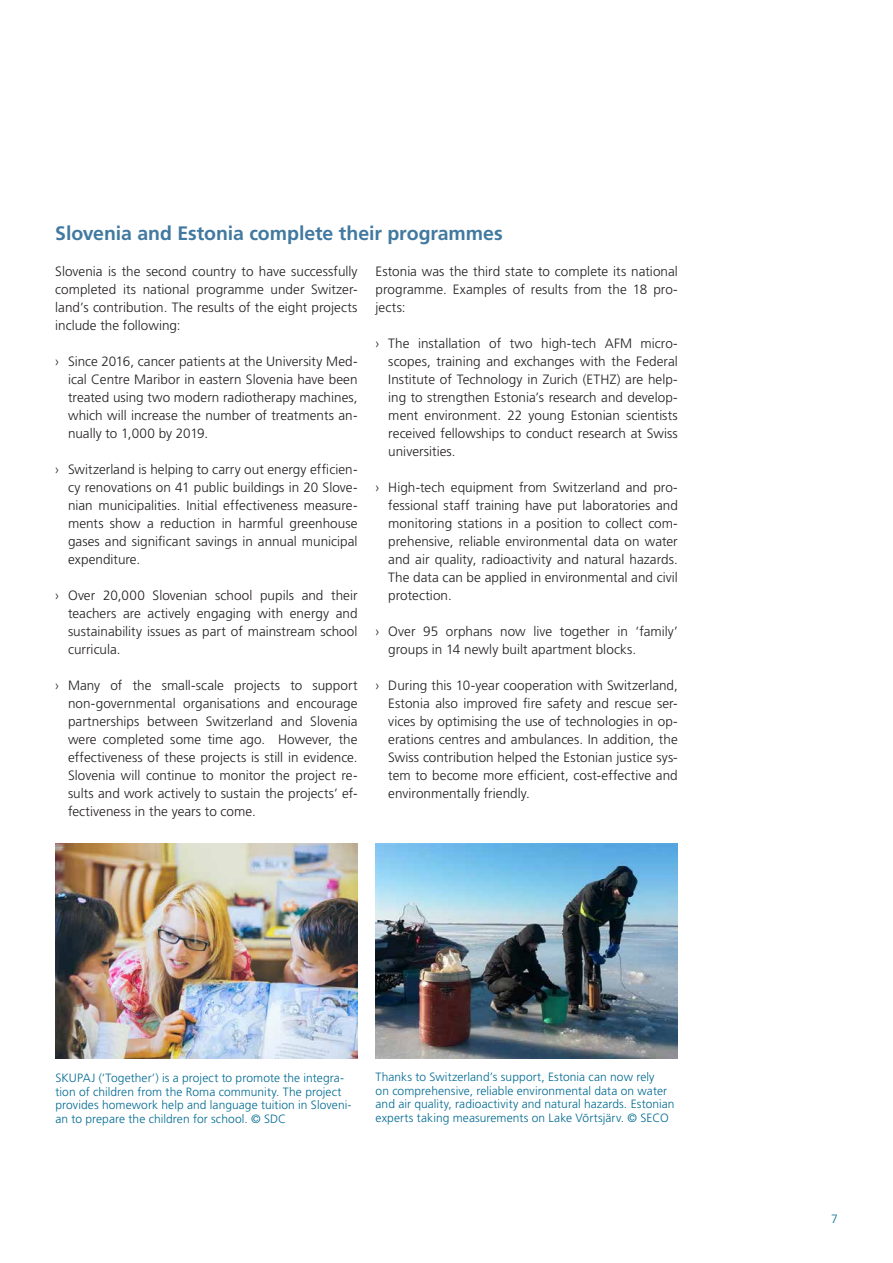
<style>
.page{position:relative;width:893px;height:1263px;background:#fff}
.page>*{position:absolute;margin:0;border:0;box-sizing:border-box;transform-origin:0 0}
.Zwischentitel_13pt_s{font:700 19.5px "Frutiger LT Pro";letter-spacing:-.005em;color:#4179a0}
._4_Lauftext_9pt{font:300 13.5px/18px "Frutiger LT Pro";color:#231f20;text-align:justify}
._5_Legende{font:300 12px/13.5px "Frutiger LT Pro";letter-spacing:.005em;color:#006a91}
</style>
<div class="page">
<img style="left:55px;top:843px;width:303px;height:216px">
<img style="left:376px;top:843px;width:302px;height:216px">
<p class="Zwischentitel_13pt_s" style="left:55px;top:221px;width:449px">Slovenia and Estonia complete their programmes</p>
<p class="_4_Lauftext_9pt" style="left:55px;top:262px;width:304px">Slovenia is the second country to have successfully completed its national programme under Switzer&shy;land’s contribution. The results of the eight projects include the following:</p>
<p class="_4_Lauftext_9pt" style="left:68px;top:352px;width:291px;text-indent:-13px">› Since 2016, cancer patients at the University Med&shy;ical Centre Maribor in eastern Slovenia have been treated using two modern radiotherapy machines, which will increase the number of treatments an&shy;nually to 1,000 by 2019.</p>
<p class="_4_Lauftext_9pt" style="left:68px;top:460px;width:291px;text-indent:-13px">› Switzerland is helping to carry out energy efficien&shy;cy renovations on 41 public buildings in 20 Slove&shy;nian municipalities. Initial effectiveness measure&shy;ments show a reduction in harmful greenhouse gases and significant savings in annual municipal expenditure.</p>
<p class="_4_Lauftext_9pt" style="left:68px;top:586px;width:291px;text-indent:-13px">› Over 20,000 Slovenian school pupils and their teachers are actively engaging with energy and sustainability issues as part of mainstream school curricula.</p>
<p class="_4_Lauftext_9pt" style="left:68px;top:676px;width:291px;text-indent:-13px">› Many of the small-scale projects to support non-governmental organisations and encourage partnerships between Switzerland and Slovenia were completed some time ago. However, the effectiveness of these projects is still in evidence.<br>Slovenia will continue to monitor the project re&shy;sults and work actively to sustain the projects’ ef&shy;fectiveness in the years to come.</p>
<p class="_4_Lauftext_9pt" style="left:376px;top:262px;width:304px">Estonia was the third state to complete its national programme. Examples of results from the 18 pro&shy;jects:</p>
<p class="_4_Lauftext_9pt" style="left:388px;top:334px;width:291px;text-indent:-13px">› The installation of two high-tech AFM micro&shy;scopes, training and exchanges with the Federal Institute of Technology in Zurich (ETHZ) are help&shy;ing to strengthen Estonia’s research and develop&shy;ment environment. 22 young Estonian scientists received fellowships to conduct research at Swiss universities.</p>
<p class="_4_Lauftext_9pt" style="left:388px;top:478px;width:291px;text-indent:-13px">› High-tech equipment from Switzerland and pro&shy;fessional staff training have put laboratories and monitoring stations in a position to collect com&shy;prehensive, reliable environmental data on water and air quality, radioactivity and natural hazards.<br>The data can be applied in environmental and civil protection.</p>
<p class="_4_Lauftext_9pt" style="left:388px;top:622px;width:291px;text-indent:-13px">› Over 95 orphans now live together in ‘family’ groups in 14 newly built apartment blocks.</p>
<p class="_4_Lauftext_9pt" style="left:388px;top:676px;width:291px;text-indent:-13px">› During this 10-year cooperation with Switzerland, Estonia also improved fire safety and rescue ser&shy;vices by optimising the use of technologies in op&shy;erations centres and ambulances. In addition, the Swiss contribution helped the Estonian justice sys&shy;tem to become more efficient, cost-effective and environmentally friendly.</p>
<p class="_5_Legende" style="left:55px;top:1071px;width:298px">SKUPAJ (‘Together’) is a project to promote the integra&shy;tion of children from the Roma community. The project provides homework help and language tuition in Sloveni&shy;an to prepare the children for school. © SDC</p>
<p class="_5_Legende" style="left:376px;top:1070px;width:301px">Thanks to Switzerland’s support, Estonia can now rely<br>on comprehensive, reliable environmental data on water and air quality, radioactivity and natural hazards. Estonian experts taking measurements on Lake Võrtsjärv. © SECO</p>
<p class="_5_Legende" style="left:831px;top:1212px;width:8px">7</p>
</div>
